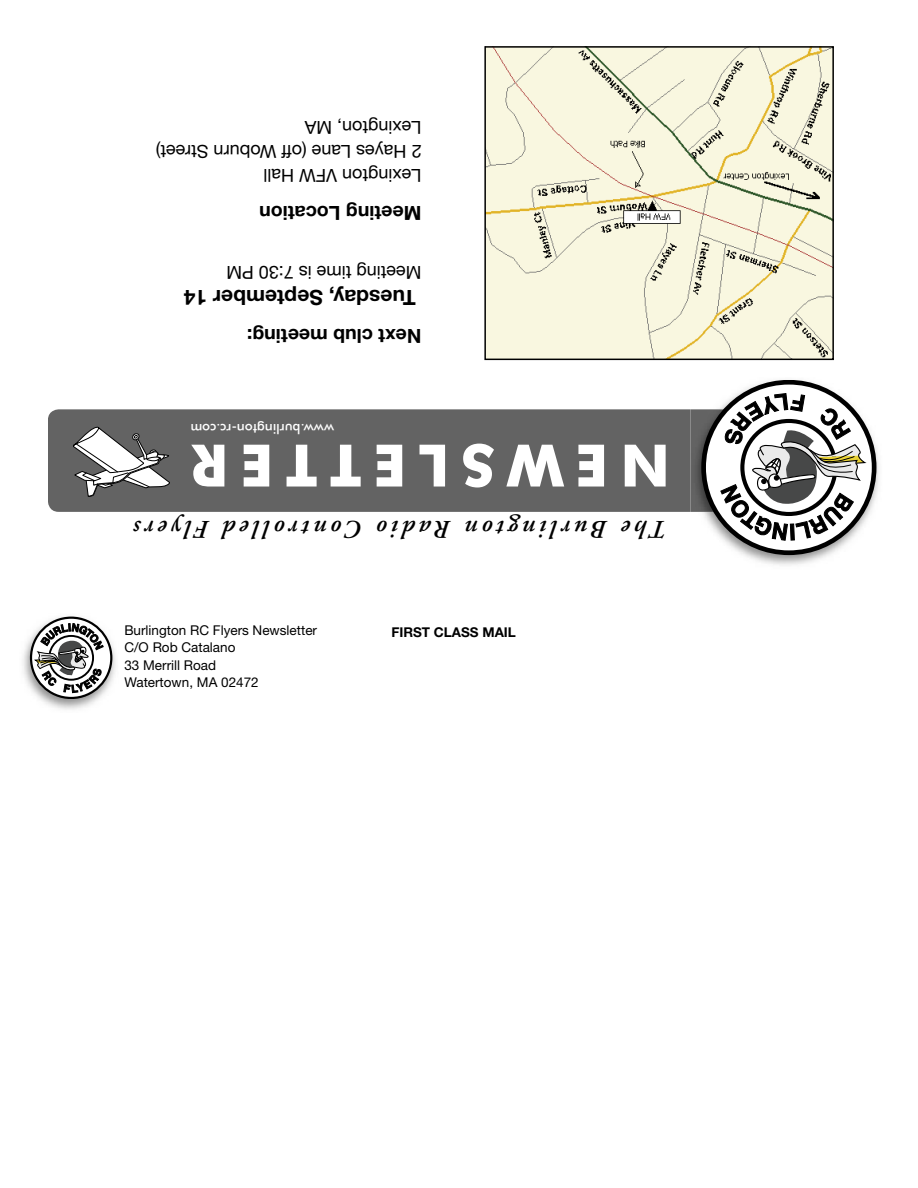
<style>
.page{position:relative;width:918px;height:1188px;background:#fff}
.page>*{position:absolute;margin:0;border:0;box-sizing:border-box;transform-origin:0 0}
.t1{font:700 58.5px "Futura BT";letter-spacing:.2em;color:#fff}
.t2{font:italic 600 25.5px "Adobe Garamond";letter-spacing:.15em;color:#000}
.t3{font:700 21px "Helvetica Neue";color:#000}
.t4{font:700 19.5px "Helvetica Neue";color:#000}
.t5{font:18px/24px "Helvetica Neue";color:#000}
.t6{font:13.5px/17.4px "Helvetica Neue";color:#000}
.t7{font:500 13.5px "Futura BT";color:#fff}
.t8{font:700 13.5px "Helvetica Neue";color:#000}
</style>
<div class="page">
<img style="left:23px;top:616px;width:93px;height:94px">
<svg style="left:31px;top:618px;width:80px;height:80px"></svg>
<div style="left:30px;top:617px;width:82px;height:82px;border:2px solid #000;border-radius:50%"></div>
<svg style="left:35px;top:623px;width:69px;height:70px"></svg>
<img style="left:486px;top:48px;width:346px;height:311px">
<hr style="left:832px;top:47px;width:2px;height:312px;background:#000">
<hr style="left:485px;top:46px;width:348px;height:2px;background:#000">
<hr style="left:484px;top:47px;width:2px;height:312px;background:#000">
<hr style="left:485px;top:359px;width:348px;height:1px;background:#000">
<div style="left:48px;top:409px;width:643px;height:103px;background:#636363"></div>
<img style="left:703px;top:380px;width:176px;height:185px">
<img style="left:691px;top:409px;width:29px;height:103px">
<svg style="left:704px;top:382px;width:170px;height:171px"></svg>
<div style="left:702px;top:380px;width:174px;height:175px;border:5px solid #000;border-radius:50%"></div>
<svg style="left:720px;top:393px;width:146px;height:148px"></svg>
<svg style="left:73px;top:426px;width:97px;height:71px"></svg>
<p class="t5" style="left:421px;top:187px;width:267px;rotate:-180deg">Lexington VFW Hall<br>2 Hayes Lane (off Woburn Street)<br>Lexington, MA</p>
<p class="t4" style="left:421px;top:225px;width:164px;rotate:-180deg">Meeting Location</p>
<p class="t5" style="left:421px;top:285px;width:197px;rotate:-180deg">Meeting time is 7:30 PM</p>
<p class="t3" style="left:416px;top:311px;width:234px;rotate:-180deg">Tuesday, September 14</p>
<p class="t4" style="left:421px;top:348px;width:176px;rotate:-180deg">Next club meeting:</p>
<p class="t7" style="left:334px;top:437px;width:145px;rotate:-180deg">www.burlington-rc.com</p>
<h1 class="t1" style="left:670px;top:501px;width:480px;rotate:-180deg">NEWSLETTER</h1>
<h2 class="t2" style="left:669px;top:543px;width:535px;rotate:-180deg">The Burlington Radio Controlled Flyers</h2>
<p class="t6" style="left:124px;top:621px;width:194px">Burlington RC Flyers Newsletter<br>C/O Rob Catalano<br>33 Merrill Road<br>Watertown, MA 02472</p>
<p class="t8" style="left:391px;top:624px;width:126px">FIRST CLASS MAIL</p>
</div>
